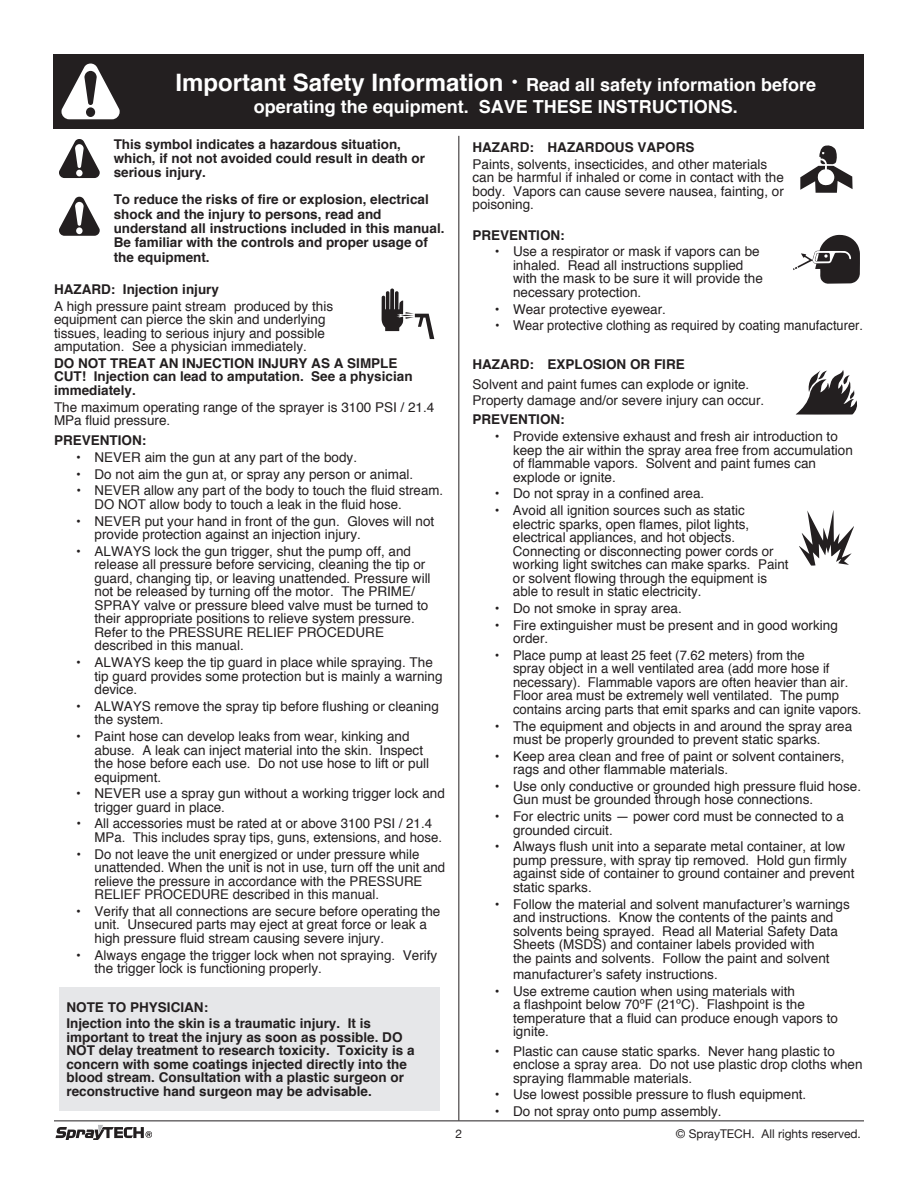
<style>
.page{position:relative;width:918px;height:1188px;background:#fff}
.page>*{position:absolute;margin:0;border:0;box-sizing:border-box;transform-origin:0 0}
.t1{font:700 18px/21.6px "Helvetica";color:#fff}
.t2{font:13.5px/13.5px "Helvetica";color:#231f20}
.t3{font:700 13.5px/14.2px "Helvetica";color:#231f20}
.t4{font:13.5px "Helvetica";color:#231f20;scale:.95 1}
.t5{font:12px "Helvetica Neue";color:#231f20}
.s1{font-size:24px}
.s2{font-size:27px}
</style>
<div class="page">
<hr style="left:458px;top:136px;width:1px;height:984px;background:#231f20">
<hr style="left:54px;top:1120px;width:810px;height:1px;background:#231f20">
<div style="left:128px;top:54px;width:736px;height:75px;background:#231f20"></div>
<div style="left:53px;top:54px;width:75px;height:75px;background:#231f20"></div>
<svg style="left:61px;top:64px;width:59px;height:55px"></svg>
<svg style="left:56px;top:1125px;width:96px;height:15px"></svg>
<svg style="left:59px;top:139px;width:41px;height:39px"></svg>
<svg style="left:59px;top:197px;width:41px;height:39px"></svg>
<svg style="left:382px;top:288px;width:52px;height:51px"></svg>
<div style="left:60px;top:987px;width:380px;height:123px;background:#e6e7e9"></div>
<svg style="left:800px;top:145px;width:53px;height:48px"></svg>
<svg style="left:793px;top:235px;width:67px;height:49px"></svg>
<svg style="left:796px;top:370px;width:61px;height:45px"></svg>
<svg style="left:799px;top:510px;width:55px;height:56px"></svg>
<h1 class="t1" style="left:254px;top:74px;width:564px;text-indent:-78px"><span class="s1">Important Safety Information</span> <span class="s2">·</span> Read all safety information before operating the equipment. Save these</h1>
<h1 class="t1" style="left:598px;top:96px;width:12px">instr</h1>
<h1 class="t1" style="left:652px;top:96px;width:38px">uctions</h1>
<h1 class="t1" style="left:733px;top:96px;width:7px">.</h1>
<p class="t3" style="left:114px;top:137px;width:313px">This symbol indicates a hazardous situation, which, if not not avoided could result in death or serious injury.</p>
<p class="t3" style="left:114px;top:193px;width:332px">To reduce the risks of fire or explosion, electrical shock and the injury to persons, read and understand all instructions included in this manual.<br>Be familiar with the controls and proper usage of the equipment.</p>
<p class="t3" style="left:54px;top:282px;width:167px">HAZARD: Injection injury</p>
<p class="t2" style="left:54px;top:300px;width:281px">A high pressure paint stream produced by this equipment can pierce the skin and underlying tissues, leading to serious injury and possible amputation. See a physician immediately.</p>
<p class="t3" style="left:54px;top:357px;width:360px;line-height:13.5px">DO NOT TREAT AN INJECTION INJURY AS A SIMPLE<br>CUT! Injection can lead to amputation. See a physician immediately.</p>
<p class="t2" style="left:54px;top:401px;width:382px">The maximum operating range of the sprayer is 3100 PSI / 21.4<br>MPa fluid pressure.</p>
<p class="t3" style="left:54px;top:433px;width:94px">PREVENTION:</p>
<p class="t2" style="left:76px;top:451px;width:282px">• NEVER aim the gun at any part of the body.</p>
<p class="t2" style="left:76px;top:467px;width:339px">• Do not aim the gun at, or spray any person or animal.</p>
<p class="t2" style="left:94px;top:484px;width:350px;text-indent:-18px">• NEVER allow any part of the body to touch the fluid stream.<br>DO NOT allow body to touch a leak in the fluid hose.</p>
<p class="t2" style="left:94px;top:514px;width:341px;text-indent:-18px">• NEVER put your hand in front of the gun. Gloves will not provide protection against an injection injury.</p>
<p class="t2" style="left:94px;top:545px;width:338px;text-indent:-18px">• ALWAYS lock the gun trigger, shut the pump off, and release all pressure before servicing, cleaning the tip or guard, changing tip, or leaving unattended. Pressure will not be released by turning off the motor. The PRIME/ SPRAY valve or pressure bleed valve must be turned to their appropriate positions to relieve system pressure.<br>Refer to the PRESSURE RELIEF PROCEDURE described in this manual.</p>
<p class="t2" style="left:94px;top:656px;width:350px;text-indent:-18px">• ALWAYS keep the tip guard in place while spraying. The tip guard provides some protection but is mainly a warning device.</p>
<p class="t2" style="left:94px;top:700px;width:346px;text-indent:-18px">• ALWAYS remove the spray tip before flushing or cleaning the system.</p>
<p class="t2" style="left:94px;top:730px;width:336px;text-indent:-18px">• Paint hose can develop leaks from wear, kinking and abuse. A leak can inject material into the skin. Inspect the hose before each use. Do not use hose to lift or pull equipment.</p>
<p class="t2" style="left:94px;top:787px;width:352px;text-indent:-18px">• NEVER use a spray gun without a working trigger lock and trigger guard in place.</p>
<p class="t2" style="left:94px;top:817px;width:349px;text-indent:-18px">• All accessories must be rated at or above 3100 PSI / 21.4<br>MPa. This includes spray tips, guns, extensions, and hose.</p>
<p class="t2" style="left:94px;top:848px;width:352px;text-indent:-18px">• Do not leave the unit energized or under pressure while unattended. When the unit is not in use, turn off the unit and relieve the pressure in accordance with the PRESSURE RELIEF PROCEDURE described in this manual.</p>
<p class="t2" style="left:94px;top:905px;width:347px;text-indent:-18px">• Verify that all connections are secure before operating the unit. Unsecured parts may eject at great force or leak a high pressure fluid stream causing severe injury.</p>
<p class="t2" style="left:94px;top:949px;width:344px;text-indent:-18px">• Always engage the trigger lock when not spraying. Verify the trigger lock is functioning properly.</p>
<p class="t3" style="left:66px;top:1000px;width:10px">note</p>
<p class="t3" style="left:66px;top:999px;width:306px;line-height:16.8px;text-indent:41px">to physician:<br>Injection into the skin is a traumatic injury. It is</p>
<p class="t3" style="left:66px;top:1031px;width:350px;line-height:13.5px">important to treat the injury as soon as possible. DO NOT delay treatment to research toxicity. Toxicity is a concern with some coatings injected directly into the blood stream. Consultation with a plastic surgeon or reconstructive hand surgeon may be advisable.</p>
<p class="t3" style="left:472px;top:140px;width:74px">HAZARD: HA</p>
<p class="t3" style="left:567px;top:140px;width:129px">ZARDOUS VAPORS</p>
<p class="t2" style="left:472px;top:158px;width:313px">Paints, solvents, insecticides, and other materials can be harmful if inhaled or come in contact with the body. Vapors can cause severe nausea, fainting, or poisoning.</p>
<p class="t3" style="left:472px;top:228px;width:94px">PREVENTION:</p>
<p class="t2" style="left:513px;top:245px;width:251px;text-indent:-18px">• Use a respirator or mask if vapors can be inhaled. Read all instructions supplied with the mask to be sure it will provide the necessary protection.</p>
<p class="t2" style="left:495px;top:303px;width:173px">• Wear protective eyewear.</p>
<p class="t4" style="left:495px;top:315px;width:389px">• Wear protective clothing as required by coating manufacturer.</p>
<p class="t3" style="left:472px;top:358px;width:214px">HAZARD: EXPLOSION OR FIRE</p>
<p class="t2" style="left:472px;top:376px;width:293px;line-height:16.2px">Solvent and paint fumes can explode or ignite.<br>Property damage and/or severe injury can occur.</p>
<p class="t3" style="left:472px;top:413px;width:94px">PREVENTION:</p>
<p class="t2" style="left:513px;top:430px;width:341px;text-indent:-18px">• Provide extensive exhaust and fresh air introduction to keep the air within the spray area free from accumulation of flammable vapors. Solvent and paint fumes can explode or ignite.</p>
<p class="t2" style="left:495px;top:487px;width:211px">• Do not spray in a confined area.</p>
<p class="t2" style="left:513px;top:504px;width:277px;text-indent:-18px">• Avoid all ignition sources such as static electric sparks, open flames, pilot lights, electrical appliances, and hot objects.<br>Connecting or disconnecting power cords or working light switches can make sparks. Paint or solvent flowing through the equipment is able to result in static electricity.</p>
<p class="t2" style="left:495px;top:602px;width:189px">• Do not smoke in spray area.</p>
<p class="t2" style="left:513px;top:618px;width:326px;text-indent:-18px">• Fire extinguisher must be present and in good working order.</p>
<p class="t2" style="left:513px;top:649px;width:350px;text-indent:-18px">• Place pump at least 25 feet (7.62 meters) from the<br>spray object in a well ventilated area (add more hose if necessary). Flammable vapors are often heavier than air.<br>Floor area must be extremely well ventilated. The pump contains arcing parts that emit sparks and can ignite vapors.</p>
<p class="t2" style="left:513px;top:719px;width:341px;text-indent:-18px">• The equipment and objects in and around the spray area must be properly grounded to prevent static sparks.</p>
<p class="t2" style="left:513px;top:750px;width:333px;text-indent:-18px">• Keep area clean and free of paint or solvent containers, rags and other flammable materials.</p>
<p class="t2" style="left:513px;top:780px;width:350px;text-indent:-18px">• Use only conductive or grounded high pressure fluid hose.<br>Gun must be grounded through hose connections.</p>
<p class="t2" style="left:513px;top:810px;width:332px;text-indent:-18px">• For electric units — power cord must be connected to a grounded circuit.</p>
<p class="t2" style="left:513px;top:840px;width:343px;text-indent:-18px">• Always flush unit into a separate metal container, at low pump pressure, with spray tip removed. Hold gun firmly against side of container to ground container and prevent static sparks.</p>
<p class="t2" style="left:513px;top:898px;width:338px;text-indent:-18px">• Follow the material and solvent manufacturer’s warnings and instructions. Know the contents of the paints and solvents being sprayed. Read all Material Safety Data Sheets (MSDS) and container labels provided with<br>the paints and solvents. Follow the paint and solvent</p>
<p class="t2" style="left:513px;top:968px;width:206px">manufacturer’s safety instructions.</p>
<p class="t2" style="left:513px;top:985px;width:326px;text-indent:-18px">• Use extreme caution when using materials with<br>a flashpoint below 70ºF (21ºC). Flashpoint is the temperature that a fluid can produce enough vapors to ignite.</p>
<p class="t2" style="left:513px;top:1045px;width:351px;text-indent:-18px">• Plastic can cause static sparks. Never hang plastic to enclose a spray area. Do not use plastic drop cloths when spraying flammable materials.</p>
<p class="t2" style="left:495px;top:1088px;width:313px">• Use lowest possible pressure to flush equipment.</p>
<p class="t2" style="left:495px;top:1105px;width:228px">• Do not spray onto pump assembly.</p>
<p class="t5" style="left:456px;top:1126px;width:8px">2</p>
<p class="t5" style="left:676px;top:1126px;width:187px">© SprayTECH. All rights reserved.</p>
</div>
